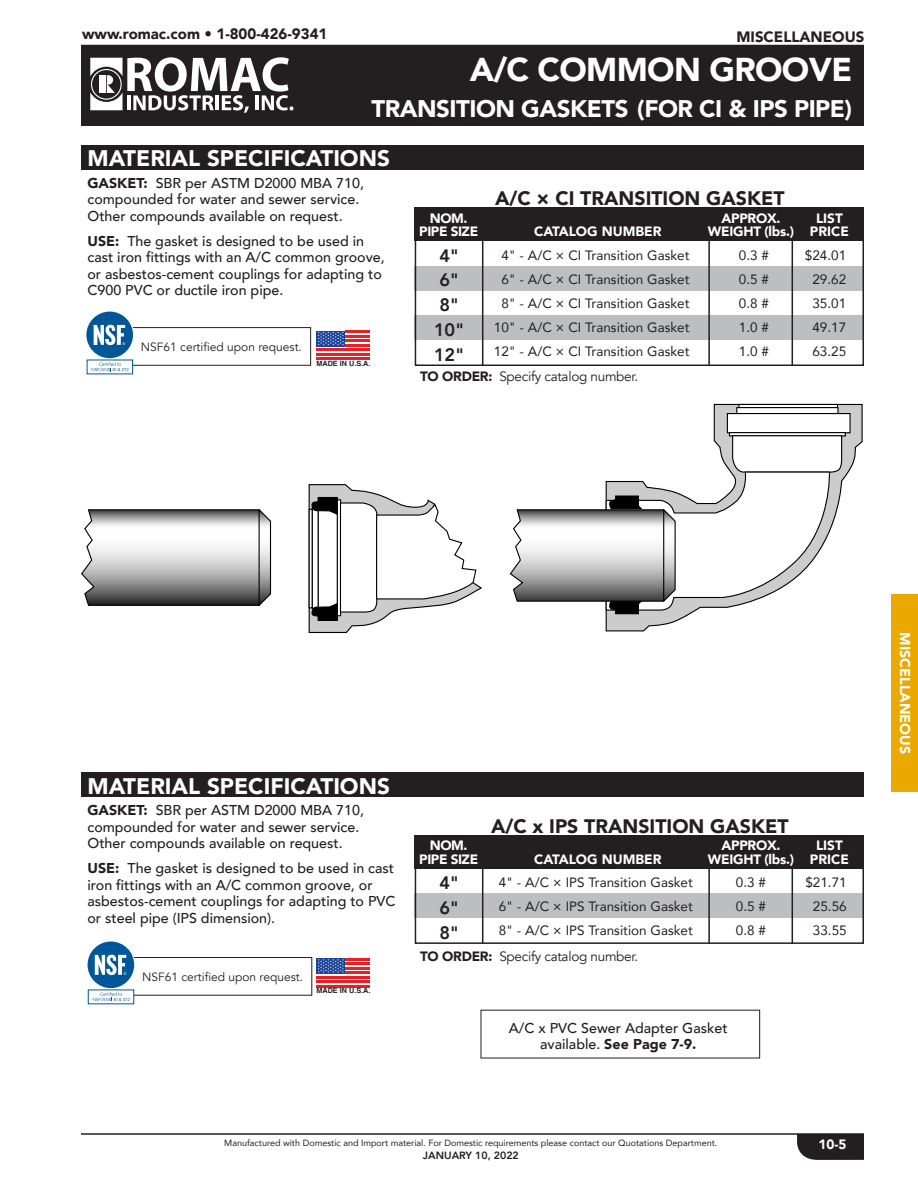
<style>
.page{position:relative;width:918px;height:1188px;background:#fff}
.page>*{position:absolute;margin:0;border:0;box-sizing:border-box;transform-origin:0 0}
.t1{font:900 33px "Avenir";letter-spacing:-.02em;color:#fff}
.t2{font:900 24px "Avenir";letter-spacing:-.02em;color:#fff}
.t3{font:900 22.5px "Avenir";color:#fff}
.t4{font:900 19.5px "Avenir";color:#231f20}
.t5{font:800 18px "Avenir";color:#231f20}
.t6{font:900 15px "Avenir";color:#231f20}
.t7{font:500 14.25px/16.5px "Avenir";color:#231f20}
.t8{font:900 14.25px "Avenir";color:#fff}
.t9{font:13.5px "Avenir";color:#231f20}
.t10{font:900 13.5px/13.5px "Avenir";letter-spacing:-.02em;color:#fff;text-align:center}
.t11{font:13.5px "Avenir";letter-spacing:-.02em;color:#231f20}
.t12{font:900 13.5px/13.5px "Avenir";color:#fff;text-align:center}
.t13{font:12px "Avenir";color:#231f20}
.t14{font:800 10.5px "Avenir";color:#231f20}
.t15{font:9px "Avenir";color:#231f20}
.t16{font:700 7.2px "Helvetica";color:#231f20}
.s1{font-weight:900}
</style>
<div class="page">
<svg style="left:797px;top:1135px;width:67px;height:25px;background:#2d292a"></svg>
<hr style="left:81px;top:1133px;width:783px;height:2px;background:#231f20">
<div style="left:81px;top:45px;width:783px;height:81px;background:#231f20"></div>
<svg style="left:90px;top:57px;width:203px;height:56px"></svg>
<div style="left:891px;top:594px;width:27px;height:198px;background:#eba900"></div>
<div style="left:81px;top:145px;width:783px;height:25px;background:#231f20"></div>
<div style="left:81px;top:773px;width:783px;height:24px;background:#231f20"></div>
<svg style="left:316px;top:331px;width:54px;height:27px"></svg>
<hr style="left:316px;top:358px;width:54px;height:2px;background:#ed1d24">
<hr style="left:316px;top:353px;width:54px;height:3px;background:#ed1d24">
<hr style="left:316px;top:349px;width:54px;height:2px;background:#ed1d24">
<hr style="left:345px;top:344px;width:25px;height:3px;background:#ed1d24">
<div style="left:317px;top:331px;width:28px;height:16px;background:#1c449c"></div>
<hr style="left:345px;top:340px;width:25px;height:2px;background:#ed1d24">
<hr style="left:345px;top:335px;width:25px;height:3px;background:#ed1d24">
<hr style="left:345px;top:331px;width:25px;height:2px;background:#ed1d24">
<svg style="left:318px;top:332px;width:26px;height:13px"></svg>
<hr style="left:316px;top:985px;width:54px;height:2px;background:#ed1d24">
<hr style="left:316px;top:980px;width:54px;height:3px;background:#ed1d24">
<hr style="left:316px;top:976px;width:54px;height:2px;background:#ed1d24">
<hr style="left:345px;top:971px;width:25px;height:3px;background:#ed1d24">
<div style="left:317px;top:958px;width:28px;height:16px;background:#1c449c"></div>
<hr style="left:345px;top:967px;width:25px;height:3px;background:#ed1d24">
<hr style="left:345px;top:962px;width:25px;height:3px;background:#ed1d24">
<hr style="left:345px;top:958px;width:25px;height:3px;background:#ed1d24">
<svg style="left:318px;top:959px;width:26px;height:14px"></svg>
<div style="left:415px;top:266px;width:449px;height:25px;background:#bcbec0"></div>
<div style="left:415px;top:316px;width:449px;height:24px;background:#bcbec0"></div>
<div style="left:415px;top:208px;width:449px;height:158px;border:2px solid #231f20"></div>
<div style="left:415px;top:207px;width:449px;height:34px;background:#231f20"></div>
<hr style="left:482px;top:238px;width:1px;height:128px;background:#231f20">
<hr style="left:708px;top:238px;width:2px;height:128px;background:#231f20">
<hr style="left:792px;top:238px;width:1px;height:128px;background:#231f20">
<div style="left:415px;top:893px;width:449px;height:25px;background:#bcbec0"></div>
<div style="left:415px;top:836px;width:449px;height:108px;border:2px solid #231f20"></div>
<div style="left:415px;top:835px;width:449px;height:33px;background:#231f20"></div>
<hr style="left:482px;top:856px;width:1px;height:88px;background:#231f20">
<hr style="left:708px;top:866px;width:2px;height:78px;background:#231f20">
<hr style="left:792px;top:867px;width:1px;height:77px;background:#231f20">
<svg style="left:308px;top:484px;width:174px;height:149px"></svg>
<svg style="left:605px;top:404px;width:258px;height:228px"></svg>
<svg style="left:738px;top:404px;width:100px;height:3px"></svg>
<div style="left:736px;top:407px;width:103px;height:7px;background:#fff;border:1px solid #000"></div>
<div style="left:727px;top:413px;width:124px;height:20px;background:#fff;border:1px solid #000"></div>
<svg style="left:729px;top:432px;width:117px;height:4px"></svg>
<svg style="left:81px;top:509px;width:191px;height:97px"></svg>
<svg style="left:509px;top:435px;width:334px;height:180px"></svg>
<div style="left:91px;top:327px;width:220px;height:39px;border:1px solid #231f20"></div>
<svg style="left:86px;top:312px;width:47px;height:62px"></svg>
<svg style="left:92px;top:363px;width:36px;height:9px"></svg>
<div style="left:86px;top:312px;width:47px;height:46px;background:#005798;border-radius:50%"></div>
<svg style="left:94px;top:325px;width:31px;height:20px"></svg>
<div style="left:92px;top:957px;width:220px;height:38px;border:1px solid #231f20"></div>
<svg style="left:88px;top:942px;width:46px;height:59px"></svg>
<svg style="left:93px;top:992px;width:37px;height:10px"></svg>
<div style="left:88px;top:942px;width:46px;height:46px;background:#005798;border-radius:50%"></div>
<svg style="left:95px;top:955px;width:31px;height:20px"></svg>
<p class="t6" style="left:82px;top:21px;width:247px">www.romac.com • 1-800-426-9341</p>
<p class="t6" style="left:736px;top:24px;width:130px">MISCELLANEOUS</p>
<h1 class="t1" style="left:470px;top:41px;width:384px">A/C COMMON GROOVE</h1>
<h2 class="t2" style="left:372px;top:88px;width:482px">TRANSITION GASKETS (FOR CI &amp; IPS PIPE)</h2>
<h3 class="t3" style="left:87px;top:139px;width:304px">MATERIAL SPECIFICATIONS</h3>
<p class="t7" style="left:87px;top:174px;width:278px"><span class="s1">GASKET:</span> SBR per ASTM D2000 MBA 710, compounded for water and sewer service.<br>Other compounds available on request.</p>
<p class="t7" style="left:87px;top:232px;width:299px"><span class="s1">USE:</span> The gasket is designed to be used in cast iron fittings with an A/C common groove, or asbestos-cement couplings for adapting to C900 PVC or ductile iron pipe.</p>
<p class="t13" style="left:141px;top:340px;width:163px">NSF61 certified upon request.</p>
<p class="t16" style="left:316px;top:359px;width:55px">MADE IN U.S.A.</p>
<p class="t10" style="left:419px;top:211px;width:61px">NOM.<br>PIPE SIZE</p>
<p class="t5" style="left:439px;top:241px;width:21px">4"</p>
<p class="t5" style="left:439px;top:291px;width:21px">8"</p>
<p class="t5" style="left:434px;top:341px;width:32px">12"</p>
<p class="t5" style="left:439px;top:266px;width:21px">6"</p>
<p class="t5" style="left:434px;top:316px;width:32px">10"</p>
<h3 class="t4" style="left:495px;top:182px;width:291px">A/C × CI TRANSITION GASKET</h3>
<p class="t12" style="left:534px;top:225px;width:129px">CATALOG NUMBER</p>
<p class="t10" style="left:708px;top:211px;width:87px">APPROX.<br>WEIGHT (lbs.)</p>
<p class="t12" style="left:810px;top:211px;width:41px">LIST<br>PRICE</p>
<p class="t9" style="left:501px;top:244px;width:190px">4" - A/C × CI Transition Gasket</p>
<p class="t9" style="left:739px;top:244px;width:32px">0.3 #</p>
<p class="t9" style="left:805px;top:244px;width:43px">$24.01</p>
<p class="t9" style="left:501px;top:268px;width:190px">6" - A/C × CI Transition Gasket</p>
<p class="t9" style="left:739px;top:268px;width:32px">0.5 #</p>
<p class="t9" style="left:812px;top:268px;width:35px">29.62</p>
<p class="t9" style="left:501px;top:292px;width:190px">8" - A/C × CI Transition Gasket</p>
<p class="t9" style="left:739px;top:292px;width:32px">0.8 #</p>
<p class="t9" style="left:812px;top:292px;width:35px">35.01</p>
<p class="t9" style="left:494px;top:317px;width:197px">10" - A/C × CI Transition Gasket</p>
<p class="t9" style="left:739px;top:317px;width:32px">1.0 #</p>
<p class="t9" style="left:812px;top:317px;width:35px">49.17</p>
<p class="t9" style="left:494px;top:341px;width:197px">12" - A/C × CI Transition Gasket</p>
<p class="t9" style="left:739px;top:341px;width:32px">1.0 #</p>
<p class="t9" style="left:812px;top:341px;width:35px">63.25</p>
<p class="t11" style="left:420px;top:368px;width:220px"><span class="s1">TO ORDER:</span> Specify catalog number.</p>
<h3 class="t3" style="left:87px;top:767px;width:304px">MATERIAL SPECIFICATIONS</h3>
<p class="t7" style="left:87px;top:801px;width:278px"><span class="s1">GASKET:</span> SBR per ASTM D2000 MBA 710, compounded for water and sewer service.<br>Other compounds available on request.</p>
<p class="t7" style="left:87px;top:859px;width:310px"><span class="s1">USE:</span> The gasket is designed to be used in cast iron fittings with an A/C common groove, or asbestos-cement couplings for adapting to PVC or steel pipe (IPS dimension).</p>
<p class="t13" style="left:142px;top:970px;width:163px">NSF61 certified upon request.</p>
<p class="t16" style="left:316px;top:986px;width:55px">MADE IN U.S.A.</p>
<p class="t10" style="left:419px;top:838px;width:61px">NOM.<br>PIPE SIZE</p>
<p class="t5" style="left:439px;top:869px;width:21px">4"</p>
<p class="t5" style="left:439px;top:918px;width:21px">8"</p>
<p class="t5" style="left:439px;top:893px;width:21px">6"</p>
<h3 class="t4" style="left:491px;top:809px;width:299px">A/C x IPS TRANSITION GASKET</h3>
<p class="t12" style="left:534px;top:852px;width:129px">CATALOG NUMBER</p>
<p class="t10" style="left:708px;top:838px;width:87px">APPROX.<br>WEIGHT (lbs.)</p>
<p class="t12" style="left:810px;top:838px;width:41px">LIST<br>PRICE</p>
<p class="t9" style="left:499px;top:872px;width:196px">4" - A/C × IPS Transition Gasket</p>
<p class="t9" style="left:736px;top:872px;width:32px">0.3 #</p>
<p class="t9" style="left:805px;top:872px;width:43px">$21.71</p>
<p class="t9" style="left:499px;top:896px;width:196px">6" - A/C × IPS Transition Gasket</p>
<p class="t9" style="left:736px;top:896px;width:32px">0.5 #</p>
<p class="t9" style="left:813px;top:896px;width:35px">25.56</p>
<p class="t9" style="left:499px;top:920px;width:196px">8" - A/C × IPS Transition Gasket</p>
<p class="t9" style="left:736px;top:920px;width:32px">0.8 #</p>
<p class="t9" style="left:813px;top:920px;width:35px">33.55</p>
<p class="t11" style="left:420px;top:948px;width:220px"><span class="s1">TO ORDER:</span> Specify catalog number.</p>
<p class="t7" style="left:509px;top:1019px;width:220px;text-align:center">A/C x PVC Sewer Adapter Gasket available. <span class="s1">See Page 7-9.</span></p>
<p class="t15" style="left:224px;top:1136px;width:495px">Manufactured with Domestic and Import material. For Domestic requirements please contact our Quotations Department.</p>
<p class="t14" style="left:423px;top:1147px;width:97px">JANUARY 10, 2022</p>
<p class="t10" style="left:818px;top:1137px;width:29px">10-5</p>
<p class="t8" style="left:918px;top:632px;width:123px;rotate:90deg">MISCELLANEOUS</p>
</div>
